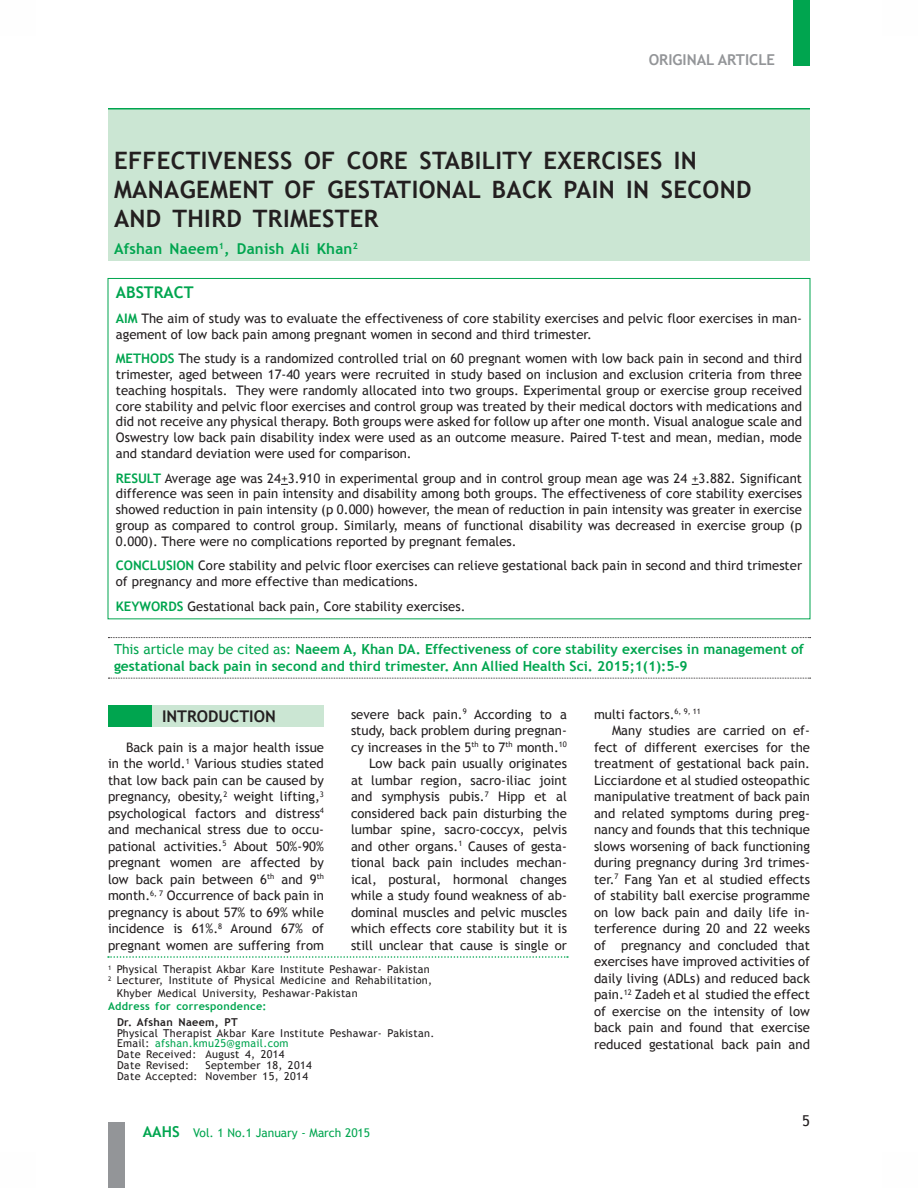
<style>
.page{position:relative;width:918px;height:1188px;background:#fff}
.page>*{position:absolute;margin:0;border:0;box-sizing:border-box;transform-origin:0 0}
.t1{font:700 24px/28.8px "Trebuchet MS";letter-spacing:.015em;color:#231f20}
.t2{font:700 16.2px "Trebuchet MS";color:#231f20}
.t3{font:700 16.2px "Trebuchet MS";color:#00a54f}
.t4{font:700 15px "Trebuchet MS";letter-spacing:.015em;color:#00a54f}
.t5{font:700 15px "Trebuchet MS";color:#939598}
.t6{font:15px "Trebuchet MS";color:#231f20}
.t7{font:700 13.8px/17.2px "Trebuchet MS";color:#00a54f}
.t8{font:13.2px/16.5px "Trebuchet MS";color:#231f20;text-align:justify}
.t9{font:12px "Trebuchet MS";color:#00a54f}
.t10{font:10.8px/10.8px "Trebuchet MS";letter-spacing:.03em;color:#231f20}
.t11{font:700 10.8px "Trebuchet MS";letter-spacing:.03em;color:#00a54f}
.t12{font:700 10.8px "Trebuchet MS";letter-spacing:.03em;color:#231f20}
.s1{font-weight:700;color:#00a54f}
.s2{font-weight:400}
.s3{color:#00a54f}
.s4{font-weight:700;font-size:15px}
</style>
<div class="page">
<div style="left:108px;top:1123px;width:16px;height:65px;background:#939598"></div>
<div style="left:794px;top:0;width:16px;height:65px;background:#00a54f"></div>
<div style="left:882px;top:0;width:36px;height:36px;background:#fbfdfc"></div>
<div style="left:882px;top:1152px;width:36px;height:36px;background:#fbfdfc"></div>
<div style="left:0;top:0;width:36px;height:36px;background:#fbfdfc"></div>
<div style="left:0;top:1152px;width:36px;height:36px;background:#fbfdfc"></div>
<div style="left:108px;top:108px;width:702px;height:152px;background:#cbe6d3"></div>
<svg style="left:108px;top:637px;width:703px;height:1px"></svg>
<svg style="left:108px;top:678px;width:703px;height:1px"></svg>
<div style="left:151px;top:705px;width:173px;height:22px;background:#cbe6d3"></div>
<div style="left:108px;top:705px;width:43px;height:22px;background:#00a54f"></div>
<hr style="left:108px;top:108px;width:702px;height:2px;background:#00a54f">
<svg style="left:108px;top:956px;width:460px;height:2px"></svg>
<p class="t5" style="left:649px;top:51px;width:128px">ORIGINAL ARTICLE</p>
<h1 class="t1" style="left:114px;top:146px;width:639px">EFFECTIVENESS OF CORE STABILITY EXERCISES IN<br>MANAGEMENT OF GESTATIONAL BACK PAIN IN SECOND<br>AND THIRD TRIMESTER</h1>
<p class="t4" style="left:114px;top:240px;width:245px">Afshan Naeem<sup>1</sup>, Danish Ali Khan<sup>2</sup></p>
<p class="t3" style="left:116px;top:283px;width:79px">ABSTRACT</p>
<p class="t8" style="left:116px;top:310px;width:688px;line-height:15.8px"><span class="s1">AIM</span> The aim of study was to evaluate the effectiveness of core stability exercises and pelvic floor exercises in man&shy;agement of low back pain among pregnant women in second and third trimester.</p>
<p class="t8" style="left:116px;top:351px;width:688px;line-height:15.8px"><span class="s1">METHODS</span> The study is a randomized controlled trial on 60 pregnant women with low back pain in second and third trimester, aged between 17-40 years were recruited in study based on inclusion and exclusion criteria from three teaching hospitals. They were randomly allocated into two groups. Experimental group or exercise group received core stability and pelvic floor exercises and control group was treated by their medical doctors with medications and did not receive any physical therapy. Both groups were asked for follow up after one month. Visual analogue scale and Oswestry low back pain disability index were used as an outcome measure. Paired T-test and mean, median, mode and standard deviation were used for comparison.</p>
<p class="t8" style="left:116px;top:470px;width:688px;line-height:15.8px"><span class="s1">RESULT</span> Average age was 24+3.910 in experimental group and in control group mean age was 24 +3.882. Significant difference was seen in pain intensity and disability among both groups. The effectiveness of core stability exercises showed reduction in pain intensity (p 0.000) however, the mean of reduction in pain intensity was greater in exercise group as compared to control group. Similarly, means of functional disability was decreased in exercise group (p 0.000). There were no complications reported by pregnant females.</p>
<p class="t8" style="left:116px;top:558px;width:688px;line-height:15.8px"><span class="s1">CONCLUSION</span> Core stability and pelvic floor exercises can relieve gestational back pain in second and third trimester of pregnancy and more effective than medications.</p>
<p class="t8" style="left:116px;top:598px;width:351px"><span class="s1">KEYWORDS</span> Gestational back pain, Core stability exercises.</p>
<p class="t7" style="left:114px;top:640px;width:692px"><span class="s2">This article may be cited as:</span> Naeem A, Khan DA. Effectiveness of core stability exercises in management of gestational back pain in second and third trimester. Ann Allied Health Sci. 2015;1(1):5-9</p>
<p class="t8" style="left:351px;top:706px;width:218px;text-align:right">severe back pain.<sup>9</sup> According to a study, back problem during pregnan&shy;cy increases in the 5<sup>th</sup> to 7<sup>th</sup> month.<sup>10<br></sup>Low back pain usually originates<br>at lumbar region, sacro-iliac joint and symphysis pubis.<sup>7</sup> Hipp et al considered back pain disturbing the lumbar spine, sacro-coccyx, pelvis and other organs.<sup>1</sup> Causes of gesta&shy;tional back pain includes mechan&shy;ical, postural, hormonal changes while a study found weakness of ab&shy;dominal muscles and pelvic muscles which effects core stability but it is still unclear that cause is single or</p>
<p class="t8" style="left:594px;top:706px;width:108px">multi factors.<sup>6,</sup> <sup>9,</sup> <sup>11</sup></p>
<p class="t2" style="left:162px;top:707px;width:115px">INTRODUCTION</p>
<p class="t8" style="left:108px;top:739px;width:218px;text-indent:18px">Back pain is a major health issue in the world.<sup>1</sup> Various studies stated that low back pain can be caused by pregnancy, obesity,<sup>2</sup> weight lifting,<sup>3 </sup>psychological factors and distress<sup>4 </sup>and mechanical stress due to occu&shy;pational activities.<sup>5</sup> About 50%-90% pregnant women are affected by low back pain between 6<sup>th</sup> and 9<sup>th </sup>month.<sup>6,</sup> <sup>7</sup> Occurrence of back pain in pregnancy is about 57% to 69% while incidence is 61%.<sup>8</sup> Around 67% of pregnant women are suffering from</p>
<p class="t8" style="left:612px;top:722px;width:199px">Many studies are carried on ef-</p>
<p class="t8" style="left:594px;top:739px;width:217px">fect of different exercises for the</p>
<p class="t8" style="left:594px;top:755px;width:217px">treatment of gestational back pain.</p>
<p class="t8" style="left:594px;top:772px;width:217px">Licciardone et al studied osteopathic</p>
<p class="t8" style="left:594px;top:788px;width:217px">manipulative treatment of back pain</p>
<p class="t8" style="left:594px;top:805px;width:217px">and related symptoms during preg-</p>
<p class="t8" style="left:594px;top:821px;width:217px">nancy and founds that this technique</p>
<p class="t8" style="left:594px;top:838px;width:217px">slows worsening of back functioning</p>
<p class="t8" style="left:594px;top:854px;width:217px">during pregnancy during 3rd trimes-</p>
<p class="t8" style="left:594px;top:871px;width:217px">ter.<sup>7</sup> Fang Yan et al studied effects</p>
<p class="t8" style="left:594px;top:887px;width:218px">of stability ball exercise programme</p>
<p class="t8" style="left:594px;top:904px;width:217px">on low back pain and daily life in-</p>
<p class="t8" style="left:594px;top:920px;width:217px">terference during 20 and 22 weeks</p>
<p class="t8" style="left:594px;top:937px;width:217px">of pregnancy and concluded that</p>
<p class="t8" style="left:594px;top:953px;width:218px">exercises have improved activities of</p>
<p class="t8" style="left:594px;top:970px;width:217px">daily living (ADLs) and reduced back</p>
<p class="t8" style="left:594px;top:986px;width:217px">pain.<sup>12</sup> Zadeh et al studied the effect</p>
<p class="t8" style="left:594px;top:1003px;width:217px">of exercise on the intensity of low</p>
<p class="t8" style="left:594px;top:1019px;width:217px">back pain and found that exercise</p>
<p class="t8" style="left:594px;top:1036px;width:217px">reduced gestational back pain and</p>
<p class="t10" style="left:108px;top:964px;width:326px"><sup>1</sup> Physical Therapist Akbar Kare Institute Peshawar- Pakistan<br><sup>2</sup> Lecturer, Institute of Physical Medicine and Rehabilitation,</p>
<p class="t10" style="left:117px;top:988px;width:242px">Khyber Medical University, Peshawar-Pakistan</p>
<p class="t11" style="left:108px;top:1000px;width:160px">Address for correspondence:</p>
<p class="t12" style="left:117px;top:1015px;width:122px">Dr. Afshan Naeem, PT</p>
<p class="t10" style="left:117px;top:1027px;width:319px">Physical Therapist Akbar Kare Institute Peshawar- Pakistan.<br>Email: <span class="s3">afshan.kmu25@gmail.com<br></span>Date Received: August 4, 2014<br>Date Revised:</p>
<p class="t10" style="left:117px;top:1060px;width:196px;text-indent:89px">September 18, 2014<br>Date Accepted: November 15, 2014</p>
<p class="t9" style="left:143px;top:1125px;width:229px"><span class="s4">AAHS</span> Vol. 1 No.1 January - March 2015</p>
<p class="t6" style="left:802px;top:1112px;width:9px">5</p>
</div>
